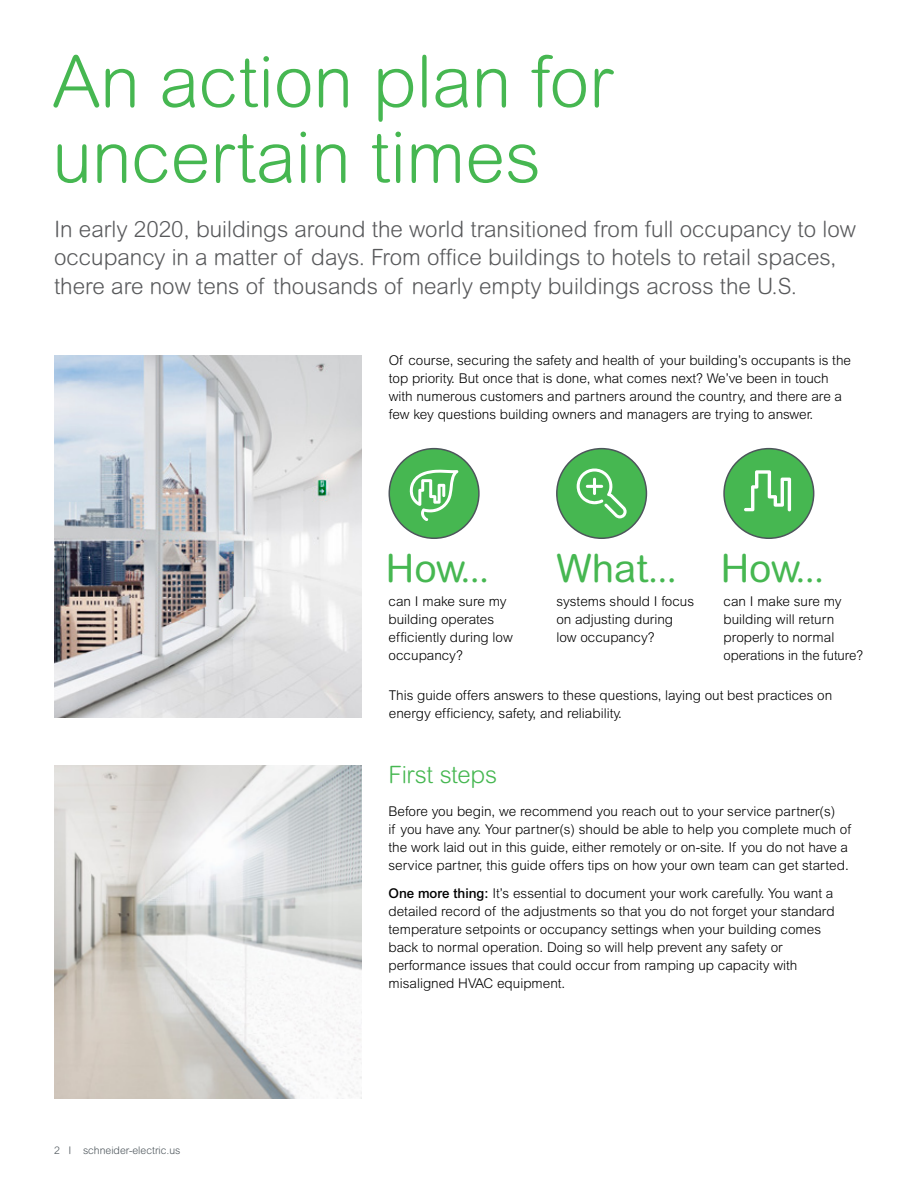
<style>
.page{position:relative;width:918px;height:1188px;background:#fff}
.page>*{position:absolute;margin:0;border:0;box-sizing:border-box;transform-origin:0 0}
.Page_title{font:300 71.4px/75.4px "Arial Rounded MT Std";color:#46b751}
.Body_Copy_9_12{font:39px "Arial Rounded MT Std";color:#46b751}
.Green_title{font:300 24px "Arial Rounded MT Std";letter-spacing:-.015em;color:#46b751}
.Intro_content{font:300 22.5px/28.5px "Arial Rounded MT Std";color:#58595b}
.Body_Copy_9_12-2{font:300 13.5px/18px "Arial MT Pro";color:#000}
.t1{font:300 10.5px "Arial Rounded MT Std";color:#4d555b}
.s1{font-weight:500}
</style>
<div class="page">
<img style="left:54px;top:355px;width:308px;height:363px">
<div style="left:389px;top:449px;width:90px;height:89px;background:#46b751;border-radius:50%"></div>
<div style="left:389px;top:448px;width:91px;height:91px;border:2px solid #4d555b;border-radius:50%"></div>
<svg style="left:409px;top:470px;width:50px;height:51px"></svg>
<div style="left:557px;top:449px;width:89px;height:89px;background:#46b751;border-radius:50%"></div>
<div style="left:556px;top:448px;width:91px;height:91px;border:2px solid #4d555b;border-radius:50%"></div>
<svg style="left:577px;top:468px;width:50px;height:50px"></svg>
<hr style="left:593px;top:478px;width:3px;height:17px;background:#fff;border-radius:2px">
<hr style="left:586px;top:485px;width:17px;height:3px;background:#fff;border-radius:2px">
<div style="left:724px;top:449px;width:90px;height:89px;background:#46b751;border-radius:50%"></div>
<div style="left:723px;top:448px;width:91px;height:91px;border:2px solid #4d555b;border-radius:50%"></div>
<svg style="left:744px;top:470px;width:47px;height:41px"></svg>
<img style="left:54px;top:766px;width:308px;height:332px">
<p class="Page_title" style="left:52px;top:43px;width:562px">An action plan for uncertain times</p>
<p class="Intro_content" style="left:54px;top:214px;width:803px">In early 2020, buildings around the world transitioned from full occupancy to low occupancy in a matter of days. From office buildings to hotels to retail spaces, there are now tens of thousands of nearly empty buildings across the U.S.</p>
<p class="Body_Copy_9_12-2" style="left:389px;top:351px;width:464px">Of course, securing the safety and health of your building’s occupants is the top priority. But once that is done, what comes next? We’ve been in touch with numerous customers and partners around the country, and there are a few key questions building owners and managers are trying to answer.</p>
<p class="Body_Copy_9_12" style="left:386px;top:545px;width:104px">How...</p>
<p class="Body_Copy_9_12-2" style="left:389px;top:593px;width:126px">can I make sure my building operates efficiently during low occupancy?</p>
<p class="Body_Copy_9_12" style="left:556px;top:545px;width:122px">What...</p>
<p class="Body_Copy_9_12-2" style="left:556px;top:593px;width:139px">systems should I focus on adjusting during low occupancy?</p>
<p class="Body_Copy_9_12" style="left:721px;top:545px;width:104px">How...</p>
<p class="Body_Copy_9_12-2" style="left:724px;top:593px;width:141px">can I make sure my building will return properly to normal operations in the future?</p>
<p class="Body_Copy_9_12-2" style="left:389px;top:686px;width:445px">This guide offers answers to these questions, laying out best practices on energy efficiency, safety, and reliability.</p>
<p class="t1" style="left:54px;top:1145px;width:128px">2 I schneider-electric.us</p>
<p class="Green_title" style="left:389px;top:761px;width:110px">First steps</p>
<p class="Body_Copy_9_12-2" style="left:389px;top:803px;width:464px">Before you begin, we recommend you reach out to your service partner(s)<br>if you have any. Your partner(s) should be able to help you complete much of the work laid out in this guide, either remotely or on-site. If you do not have a service partner, this guide offers tips on how your own team can get started.</p>
<p class="Body_Copy_9_12-2" style="left:389px;top:885px;width:448px"><span class="s1">One more thing:</span> It’s essential to document your work carefully. You want a detailed record of the adjustments so that you do not forget your standard temperature setpoints or occupancy settings when your building comes back to normal operation. Doing so will help prevent any safety or performance issues that could occur from ramping up capacity with misaligned HVAC equipment.</p>
</div>
